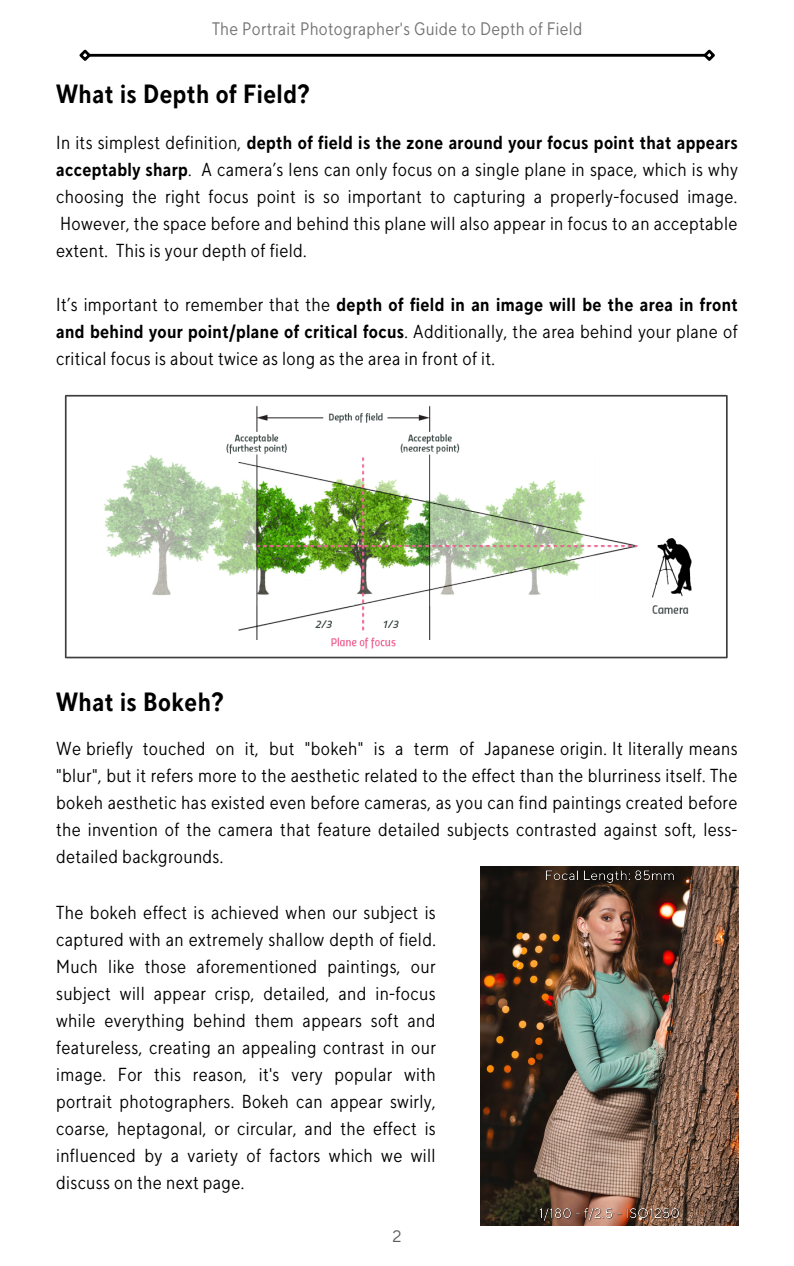
<style>
.page{position:relative;width:794px;height:1266px;background:#fff}
.page>*{position:absolute;margin:0;border:0;box-sizing:border-box;transform-origin:0 0}
.t1{font:700 26.25px "TT Norms Std Cond";letter-spacing:.02em;color:#000}
.t2{font:18.75px/27px "TT Norms Std Cond";letter-spacing:.02em;color:#000;text-align:justify}
.t3{font:18px "TT Norms Std Cond";letter-spacing:.02em;color:#737373}
.t4{font:16.5px "TT Norms Pro";color:#5f5b59}
.s1{font-weight:700}
</style>
<div class="page">
<hr style="left:89px;top:54px;width:615px;height:3px;background:#000">
<svg style="left:79px;top:49px;width:14px;height:12px"></svg>
<svg style="left:700px;top:49px;width:15px;height:12px"></svg>
<img style="left:103px;top:405px;width:589px;height:244px">
<img style="left:480px;top:866px;width:258px;height:359px">
<hr style="left:66px;top:395px;width:659px;height:1px;background:#3e3e3e">
<hr style="left:67px;top:656px;width:659px;height:2px;background:#3e3e3e">
<hr style="left:65px;top:396px;width:2px;height:261px;background:#3e3e3e">
<hr style="left:725px;top:396px;width:2px;height:261px;background:#3e3e3e">
<img style="left:543px;top:866px;width:134px;height:20px">
<img style="left:537px;top:1203px;width:145px;height:22px">
<p class="t3" style="left:212px;top:18px;width:372px">The Portrait Photographer's Guide to Depth of Field</p>
<p class="t1" style="left:56px;top:78px;width:255px">What is Depth of Field?</p>
<p class="t2" style="left:56px;top:129px;width:682px">In its simplest definition, <span class="s1">depth of field is the zone around your focus point that appears acceptably sharp</span>. A camera’s lens can only focus on a single plane in space, which is why choosing the right focus point is so important to capturing a properly-focused image.<br>However, the space before and behind this plane will also appear in focus to an acceptable extent. This is your depth of field.</p>
<p class="t2" style="left:56px;top:291px;width:682px">It’s important to remember that the <span class="s1">depth of field in an image will be the area in front and behind your point/plane of critical focus</span>. Additionally, the area behind your plane of critical focus is about twice as long as the area in front of it.</p>
<p class="t1" style="left:56px;top:686px;width:169px">What is Bokeh?</p>
<p class="t2" style="left:56px;top:736px;width:682px">We briefly touched on it, but "bokeh" is a term of Japanese origin. It literally means "blur", but it refers more to the aesthetic related to the effect than the blurriness itself. The bokeh aesthetic has existed even before cameras, as you can find paintings created before the invention of the camera that feature detailed subjects contrasted against soft, less&shy;detailed backgrounds.</p>
<p class="t2" style="left:56px;top:899px;width:381px">The bokeh effect is achieved when our subject is captured with an extremely shallow depth of field.<br>Much like those aforementioned paintings, our subject will appear crisp, detailed, and in-focus while everything behind them appears soft and featureless, creating an appealing contrast in our image. For this reason, it's very popular with portrait photographers. Bokeh can appear swirly, coarse, heptagonal, or circular, and the effect is influenced by a variety of factors which we will discuss on the next page.</p>
<p class="t4" style="left:392px;top:1226px;width:11px">2</p>
</div>
